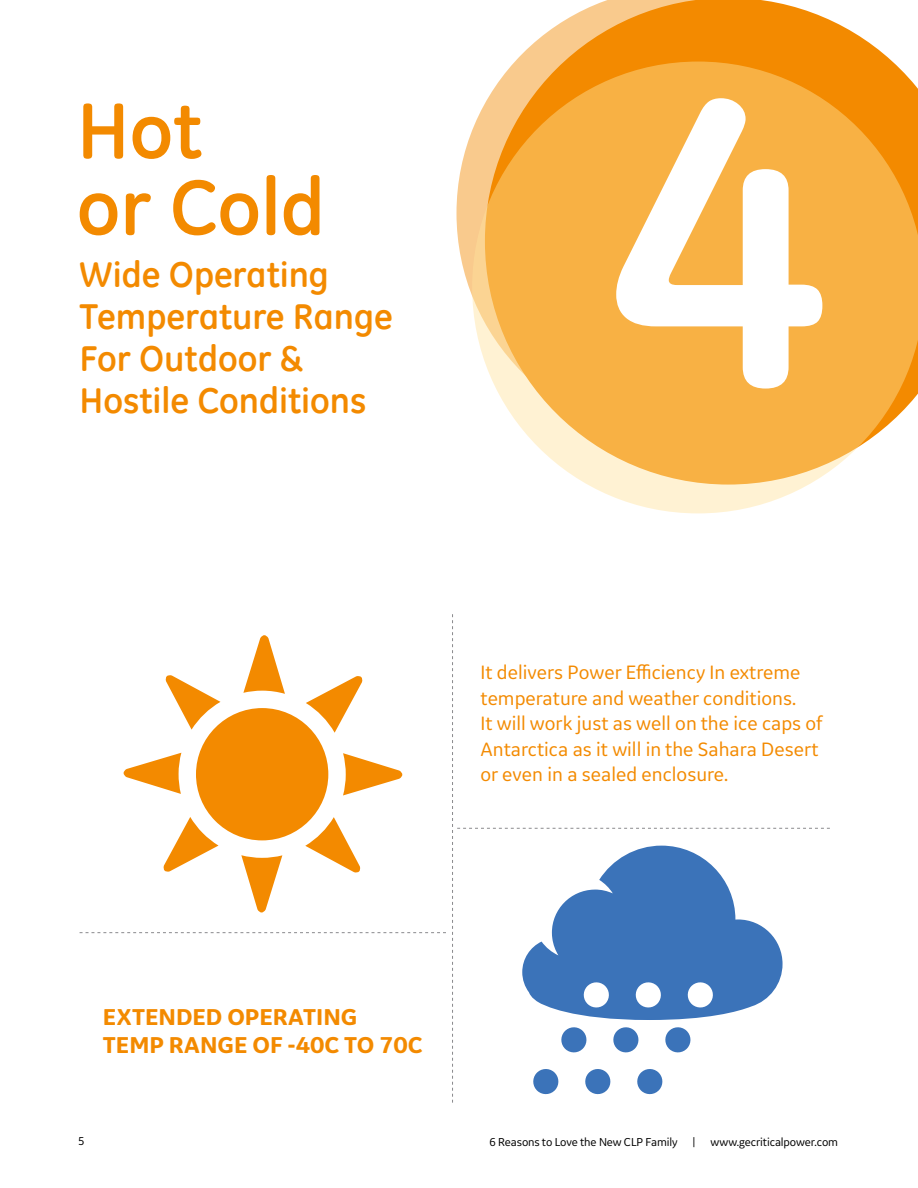
<style>
.page{position:relative;width:918px;height:1188px;background:#fff}
.page>*{position:absolute;margin:0;border:0;box-sizing:border-box;transform-origin:0 0}
.t1{font:700 417.3px "GE Inspira";color:#fff}
.t2{font:700 79.5px/76.5px "GE Inspira";color:#f38a00}
.t3{font:700 36px/42px "GE Inspira";color:#f38a00}
.t4{font:700 24px/28.5px "GE Inspira Sans";color:#f38a00}
.t5{font:20.25px/25.5px "GE Inspira Sans";color:#f38a00}
.t6{font:12px "GE Inspira Sans";letter-spacing:-.01em;color:#000}
</style>
<div class="page">
<svg style="left:124px;top:635px;width:278px;height:278px"></svg>
<svg style="left:79px;top:932px;width:367px;height:1px"></svg>
<svg style="left:452px;top:614px;width:378px;height:489px"></svg>
<svg style="left:456px;top:0;width:437px;height:295px"></svg>
<svg style="left:472px;top:62px;width:446px;height:451px;background:#f8bb5e"></svg>
<h2 class="t2" style="left:77px;top:91px;width:250px">Hot<br>or Cold</h2>
<h3 class="t3" style="left:79px;top:253px;width:315px">Wide Operating<br>Temperature Range<br>For Outdoor &amp;<br>Hostile Conditions</h3>
<h1 class="t1" style="left:607px;top:-28px;width:223px">4</h1>
<p class="t5" style="left:480px;top:659px;width:343px">It delivers Power Efficiency In extreme temperature and weather conditions.<br>It will work just as well on the ice caps of Antarctica as it will in the Sahara Desert or even in a sealed enclosure.</p>
<p class="t4" style="left:103px;top:1002px;width:322px">EXTENDED OPERATING<br>TEMP RANGE OF -40C TO 70C</p>
<p class="t6" style="left:78px;top:1133px;width:8px">5</p>
<p class="t6" style="left:489px;top:1135px;width:350px">6 Reasons to Love the New CLP Family | www.gecriticalpower.com</p>
</div>
